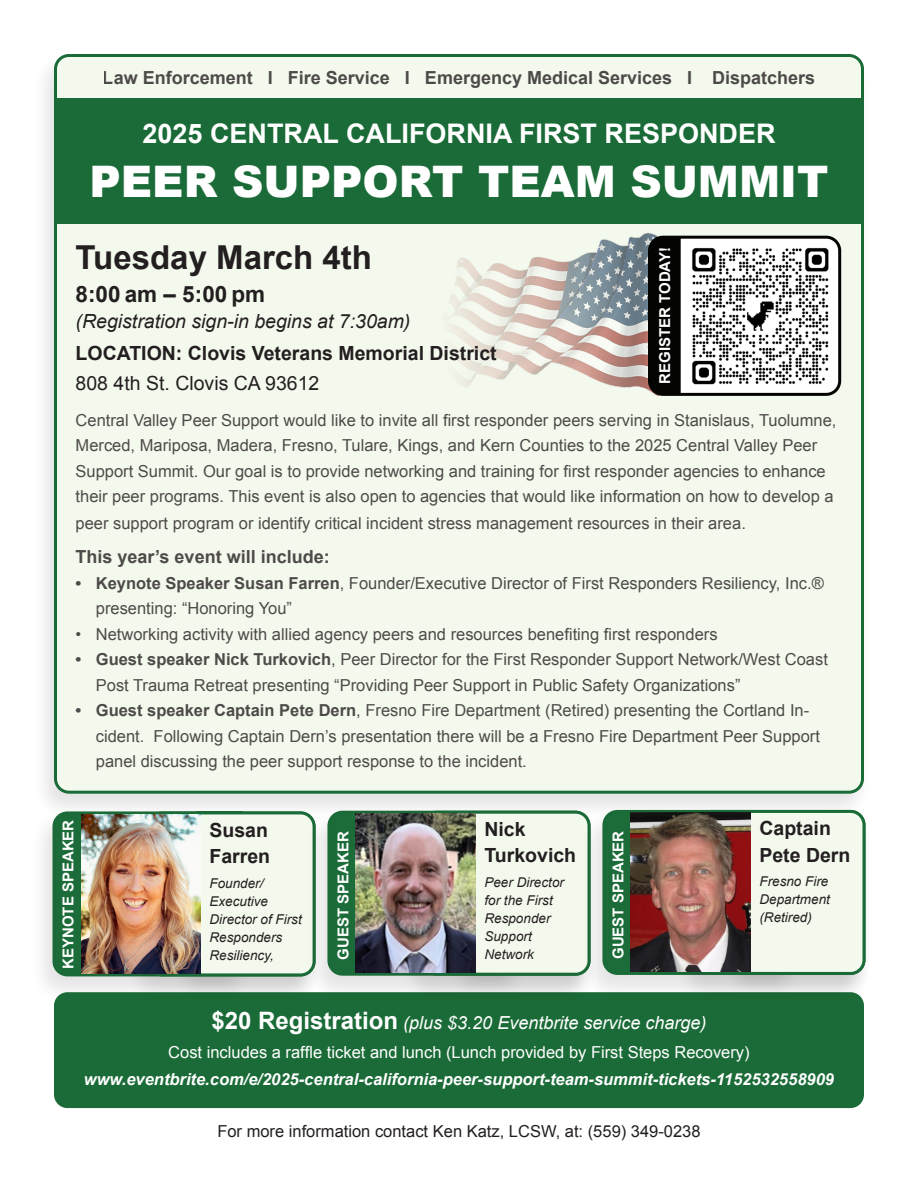
<style>
.page{position:relative;width:918px;height:1188px;background:#fff}
.page>*{position:absolute;margin:0;border:0;box-sizing:border-box;transform-origin:0 0}
.t1{font:900 43.5px "Arial";color:#fff}
.t2{font:700 33px "Arial";color:#231f20}
.t3{font:700 27px "Arial";color:#fff}
.t4{font:700 22.5px "Arial";color:#231f20}
.t5{font:700 19.5px "Arial";color:#231f20}
.t6{font:italic 19.5px "Arial";color:#231f20}
.t7{font:19.5px "Arial";color:#231f20}
.t8{font:700 18px "Arial";color:#231f20}
.t9{font:italic 18px "Arial";color:#fff}
.t10{font:16.5px/25.5px "Arial";color:#231f20}
.t11{font:italic 700 16.5px "Arial";color:#fff}
.t12{font:16.5px "Arial";color:#fff}
.t13{font:700 15px "Arial";color:#fff}
.t14{font:italic 13.5px/18px "Arial";color:#231f20}
.s1{font-weight:700}
.s2{font-weight:700;font-style:normal;font-size:24px}
</style>
<div class="page">
<div style="left:31px;top:52px;width:841px;height:770px;background:#231f20;opacity:.12"></div>
<div style="left:56px;top:56px;width:806px;height:736px;background:#f4f9ed;border-radius:14px"></div>
<img style="left:449px;top:233px;width:220px;height:163px">
<div style="left:30px;top:809px;width:294px;height:196px;background:#231f20;opacity:.12"></div>
<div style="left:54px;top:813px;width:260px;height:162px;background:#1b6c39;border-radius:14px"></div>
<div style="left:52px;top:811px;width:264px;height:165px;border:3px solid #1a6b37;border-radius:14px"></div>
<div style="left:54px;top:992px;width:810px;height:116px;background:#1a6b37;border-radius:14px"></div>
<div style="left:54px;top:98px;width:810px;height:126px;background:#1a6b37"></div>
<div style="left:124px;top:809px;width:199px;height:196px;background:#231f20;opacity:.12"></div>
<div style="left:148px;top:813px;width:166px;height:162px;background:#f4f9ed;border-radius:14px"></div>
<div style="left:147px;top:811px;width:169px;height:165px;border:3px solid #1a6b37;border-radius:14px"></div>
<img style="left:81px;top:814px;width:119px;height:159px">
<div style="left:305px;top:808px;width:294px;height:196px;background:#231f20;opacity:.12"></div>
<div style="left:329px;top:812px;width:260px;height:162px;background:#1b6c39;border-radius:14px"></div>
<div style="left:327px;top:811px;width:264px;height:165px;border:3px solid #1a6b37;border-radius:14px"></div>
<div style="left:399px;top:808px;width:199px;height:196px;background:#231f20;opacity:.12"></div>
<div style="left:423px;top:812px;width:166px;height:162px;background:#f4f9ed;border-radius:14px"></div>
<div style="left:422px;top:811px;width:169px;height:165px;border:3px solid #1a6b37;border-radius:14px"></div>
<img style="left:356px;top:814px;width:119px;height:159px">
<div style="left:580px;top:808px;width:293px;height:195px;background:#231f20;opacity:.12"></div>
<div style="left:604px;top:811px;width:260px;height:162px;background:#1b6c39;border-radius:14px"></div>
<div style="left:602px;top:810px;width:264px;height:165px;border:3px solid #1a6b37;border-radius:14px"></div>
<div style="left:674px;top:808px;width:199px;height:195px;background:#231f20;opacity:.12"></div>
<div style="left:698px;top:811px;width:166px;height:162px;background:#f4f9ed;border-radius:14px"></div>
<div style="left:697px;top:810px;width:169px;height:165px;border:3px solid #1a6b37;border-radius:14px"></div>
<img style="left:631px;top:813px;width:119px;height:159px">
<div style="left:650px;top:237px;width:190px;height:157px;background:#040503;border-radius:14px"></div>
<img style="left:681px;top:238px;width:158px;height:154px">
<div style="left:648px;top:236px;width:193px;height:160px;border:3px solid #040503;border-radius:14px"></div>
<p class="t8" style="left:103px;top:65px;width:714px">Law Enforcement I Fire Service I Emergency Medical Services I Dispatchers</p>
<p class="t3" style="left:142px;top:116px;width:635px">2025 CENTRAL CALIFORNIA FIRST RESPONDER</p>
<p class="t1" style="left:89px;top:150px;width:740px">PEER SUPPORT TEAM SUMMIT</p>
<p class="t2" style="left:76px;top:235px;width:298px">Tuesday March 4th</p>
<p class="t4" style="left:76px;top:280px;width:191px">8:00 am – 5:00 pm</p>
<p class="t6" style="left:76px;top:308px;width:336px">(Registration sign-in begins at 7:30am)</p>
<p class="t5" style="left:76px;top:340px;width:423px">LOCATION: Clovis Veterans Memorial District</p>
<p class="t7" style="left:76px;top:370px;width:245px">808 4th St. Clovis CA 93612</p>
<p class="t13" style="left:655px;top:384px;width:138px;rotate:-90deg">REGISTER TODAY!</p>
<p class="t10" style="left:76px;top:407px;width:762px">Central Valley Peer Support would like to invite all first responder peers serving in Stanislaus, Tuolumne, Merced, Mariposa, Madera, Fresno, Tulare, Kings, and Kern Counties to the 2025 Central Valley Peer Support Summit. Our goal is to provide networking and training for first responder agencies to enhance their peer programs. This event is also open to agencies that would like information on how to develop a</p>
<p class="t10" style="left:76px;top:511px;width:672px">peer support program or identify critical incident stress management resources in their area.</p>
<p class="t8" style="left:76px;top:545px;width:256px">This year’s event will include:</p>
<p class="t10" style="left:96px;top:570px;width:730px;text-indent:-20px"><span class="s1">• Keynote Speaker Susan Farren</span>, Founder/Executive Director of First Responders Resiliency, Inc.® presenting: “Honoring You”</p>
<p class="t10" style="left:76px;top:621px;width:643px">• Networking activity with allied agency peers and resources benefiting first responders</p>
<p class="t10" style="left:96px;top:647px;width:734px;text-indent:-20px"><span class="s1">• Guest speaker Nick Turkovich</span>, Peer Director for the First Responder Support Network/West Coast<br>Post Trauma Retreat presenting “Providing Peer Support in Public Safety Organizations”</p>
<p class="t10" style="left:96px;top:698px;width:726px;text-indent:-20px"><span class="s1">• Guest speaker Captain Pete Dern</span>, Fresno Fire Department (Retired) presenting the Cortland In&shy;cident. Following Captain Dern’s presentation there will be a Fresno Fire Department Peer Support panel discussing the peer support response to the incident.</p>
<p class="t13" style="left:58px;top:969px;width:151px;rotate:-90deg">KEYNOTE SPEAKER</p>
<p class="t5" style="left:210px;top:817px;width:60px">Susan</p>
<p class="t5" style="left:210px;top:843px;width:62px">Farren</p>
<p class="t14" style="left:210px;top:874px;width:94px">Founder/<br>Executive<br>Director of First<br>Responders<br>Resiliency,</p>
<p class="t13" style="left:333px;top:960px;width:130px;rotate:-90deg">GUEST SPEAKER</p>
<p class="t5" style="left:484px;top:816px;width:43px">Nick</p>
<p class="t5" style="left:484px;top:843px;width:93px">Turkovich</p>
<p class="t14" style="left:484px;top:874px;width:81px">Peer Director for the First<br>Responder<br>Support<br>Network</p>
<p class="t13" style="left:608px;top:959px;width:130px;rotate:-90deg">GUEST SPEAKER</p>
<p class="t5" style="left:759px;top:816px;width:73px">Captain</p>
<p class="t5" style="left:759px;top:842px;width:93px">Pete Dern</p>
<p class="t14" style="left:759px;top:873px;width:72px;text-align:justify">Fresno Fire Department (Retired)</p>
<p class="t9" style="left:212px;top:1011px;width:496px"><span class="s2">$20 Registration</span> (plus $3.20 Eventbrite service charge)</p>
<p class="t12" style="left:168px;top:1041px;width:583px">Cost includes a raffle ticket and lunch (Lunch provided by First Steps Recovery)</p>
<p class="t11" style="left:84px;top:1068px;width:752px">www.eventbrite.com/e/2025-central-california-peer-support-team-summit-tickets-1152532558909</p>
<p class="t10" style="left:217px;top:1119px;width:485px">For more information contact Ken Katz, LCSW, at: (559) 349-0238</p>
</div>
